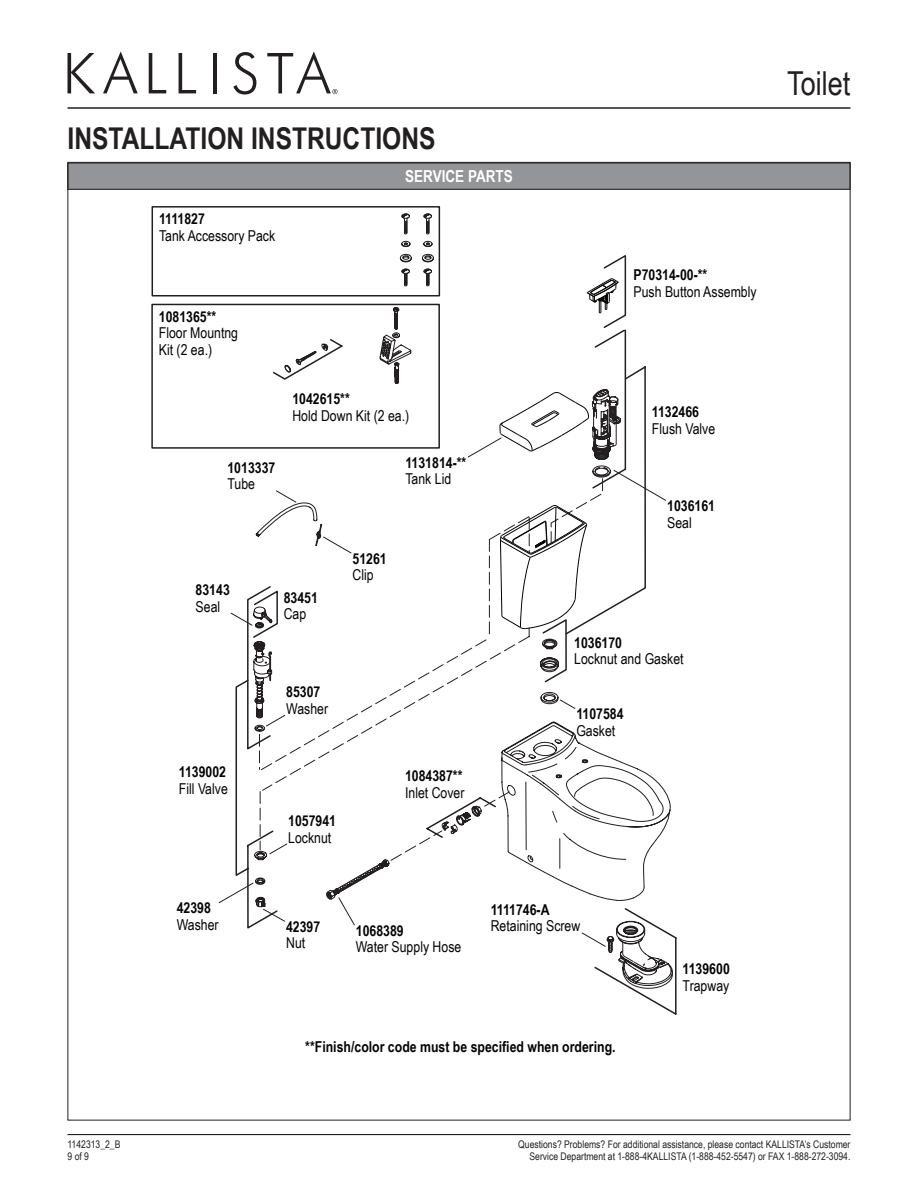
<style>
.page{position:relative;width:918px;height:1188px;background:#fff}
.page>*{position:absolute;margin:0;border:0;box-sizing:border-box;transform-origin:0 0}
.t1{font:33px "Arial Narrow";color:#231f20}
.t2{font:700 30px "Arial Narrow";color:#231f20}
.t3{font:700 16.5px "Arial Narrow";color:#fff}
.t4{font:15px/16.5px "Arial Narrow";color:#040503}
.t5{font:700 15px "Arial Narrow";color:#040503}
.t6{font:700 15px "Arial Narrow";letter-spacing:-.025em;color:#040503}
.t7{font:700 15px "Arial Narrow";letter-spacing:-.02em;color:#040503}
.t8{font:10.5px/12.6px "Arial Narrow";color:#231f20}
</style>
<div class="page">
<svg style="left:68px;top:53px;width:27px;height:40px"></svg>
<svg style="left:103px;top:51px;width:35px;height:42px"></svg>
<svg style="left:149px;top:53px;width:17px;height:40px"></svg>
<svg style="left:179px;top:53px;width:17px;height:40px"></svg>
<hr style="left:213px;top:53px;width:4px;height:40px;background:#231f20">
<svg style="left:233px;top:52px;width:23px;height:42px"></svg>
<svg style="left:267px;top:51px;width:70px;height:43px"></svg>
<hr style="left:68px;top:107px;width:782px;height:2px;background:#231f20">
<hr style="left:68px;top:1134px;width:782px;height:1px;background:#231f20">
<div style="left:68px;top:163px;width:782px;height:26px;background:#939598"></div>
<div style="left:68px;top:163px;width:782px;height:27px;border:1px solid #231f20"></div>
<div style="left:152px;top:206px;width:288px;height:90px;border:2px solid #231f20"></div>
<div style="left:151px;top:304px;width:289px;height:145px;border:2px solid #231f20"></div>
<svg style="left:382px;top:649px;width:86px;height:73px"></svg>
<svg style="left:273px;top:338px;width:70px;height:42px"></svg>
<svg style="left:379px;top:307px;width:33px;height:77px"></svg>
<svg style="left:399px;top:241px;width:42px;height:46px"></svg>
<svg style="left:401px;top:213px;width:40px;height:22px"></svg>
<svg style="left:219px;top:490px;width:163px;height:439px"></svg>
<svg style="left:390px;top:721px;width:287px;height:294px"></svg>
<svg style="left:540px;top:692px;width:35px;height:17px"></svg>
<svg style="left:468px;top:255px;width:198px;height:428px"></svg>
<h2 class="t2" style="left:68px;top:115px;width:370px">INSTALLATION INSTRUCTIONS</h2>
<p class="t7" style="left:159px;top:208px;width:47px">1111827</p>
<p class="t4" style="left:159px;top:227px;width:118px">Tank Accessory Pack</p>
<p class="t3" style="left:405px;top:164px;width:81px">Service Parts</p>
<p class="t5" style="left:159px;top:305px;width:59px">1081365**</p>
<p class="t4" style="left:159px;top:324px;width:81px">Floor Mountng<br>Kit (2 ea.)</p>
<p class="t5" style="left:227px;top:456px;width:49px">1013337</p>
<p class="t4" style="left:227px;top:475px;width:29px">Tube</p>
<p class="t5" style="left:292px;top:388px;width:59px">1042615**</p>
<p class="t4" style="left:292px;top:407px;width:118px">Hold Down Kit (2 ea.)</p>
<p class="t5" style="left:405px;top:451px;width:62px">1131814-**</p>
<p class="t4" style="left:405px;top:470px;width:47px">Tank Lid</p>
<p class="t5" style="left:196px;top:579px;width:36px">83143</p>
<p class="t4" style="left:196px;top:598px;width:26px">Seal</p>
<p class="t5" style="left:284px;top:586px;width:36px">83451</p>
<p class="t4" style="left:284px;top:605px;width:24px">Cap</p>
<p class="t5" style="left:353px;top:547px;width:36px">51261</p>
<p class="t4" style="left:353px;top:566px;width:23px">Clip</p>
<p class="t5" style="left:179px;top:761px;width:49px">1139002</p>
<p class="t4" style="left:179px;top:780px;width:50px">Fill Valve</p>
<p class="t5" style="left:286px;top:681px;width:36px">85307</p>
<p class="t4" style="left:286px;top:700px;width:43px">Washer</p>
<p class="t5" style="left:288px;top:809px;width:49px">1057941</p>
<p class="t4" style="left:288px;top:828px;width:45px">Locknut</p>
<p class="t5" style="left:405px;top:765px;width:59px">1084387**</p>
<p class="t4" style="left:405px;top:784px;width:61px">Inlet Cover</p>
<p class="t5" style="left:634px;top:264px;width:75px">P70314-00-**</p>
<p class="t4" style="left:634px;top:283px;width:125px">Push Button Assembly</p>
<p class="t5" style="left:652px;top:401px;width:49px">1132466</p>
<p class="t4" style="left:652px;top:420px;width:65px">Flush Valve</p>
<p class="t5" style="left:667px;top:494px;width:49px">1036161</p>
<p class="t4" style="left:667px;top:514px;width:26px">Seal</p>
<p class="t5" style="left:574px;top:631px;width:49px">1036170</p>
<p class="t4" style="left:574px;top:650px;width:111px">Locknut and Gasket</p>
<p class="t5" style="left:576px;top:703px;width:49px">1107584</p>
<p class="t4" style="left:576px;top:722px;width:40px">Gasket</p>
<p class="t5" style="left:177px;top:897px;width:36px">42398</p>
<p class="t4" style="left:177px;top:916px;width:43px">Washer</p>
<p class="t5" style="left:286px;top:915px;width:36px">42397</p>
<p class="t4" style="left:286px;top:934px;width:21px">Nut</p>
<p class="t5" style="left:356px;top:919px;width:49px">1068389</p>
<p class="t4" style="left:356px;top:938px;width:107px">Water Supply Hose</p>
<p class="t6" style="left:491px;top:898px;width:60px">1111746-A</p>
<p class="t4" style="left:491px;top:917px;width:91px">Retaining Screw</p>
<p class="t5" style="left:305px;top:1035px;width:312px">**Finish/color code must be specified when ordering.</p>
<p class="t5" style="left:683px;top:958px;width:49px">1139600</p>
<p class="t4" style="left:683px;top:977px;width:48px">Trapway</p>
<h1 class="t1" style="left:787px;top:59px;width:65px">Toilet</h1>
<p class="t8" style="left:68px;top:1137px;width:54px">1142313_2_B<br>9 of 9</p>
<p class="t8" style="left:518px;top:1137px;width:334px;text-align:right">Questions? Problems? For additional assistance, please contact KALLISTA’s Customer<br>Service Department at 1-888-4KALLISTA (1-888-452-5547) or FAX 1-888-272-3094.</p>
</div>
